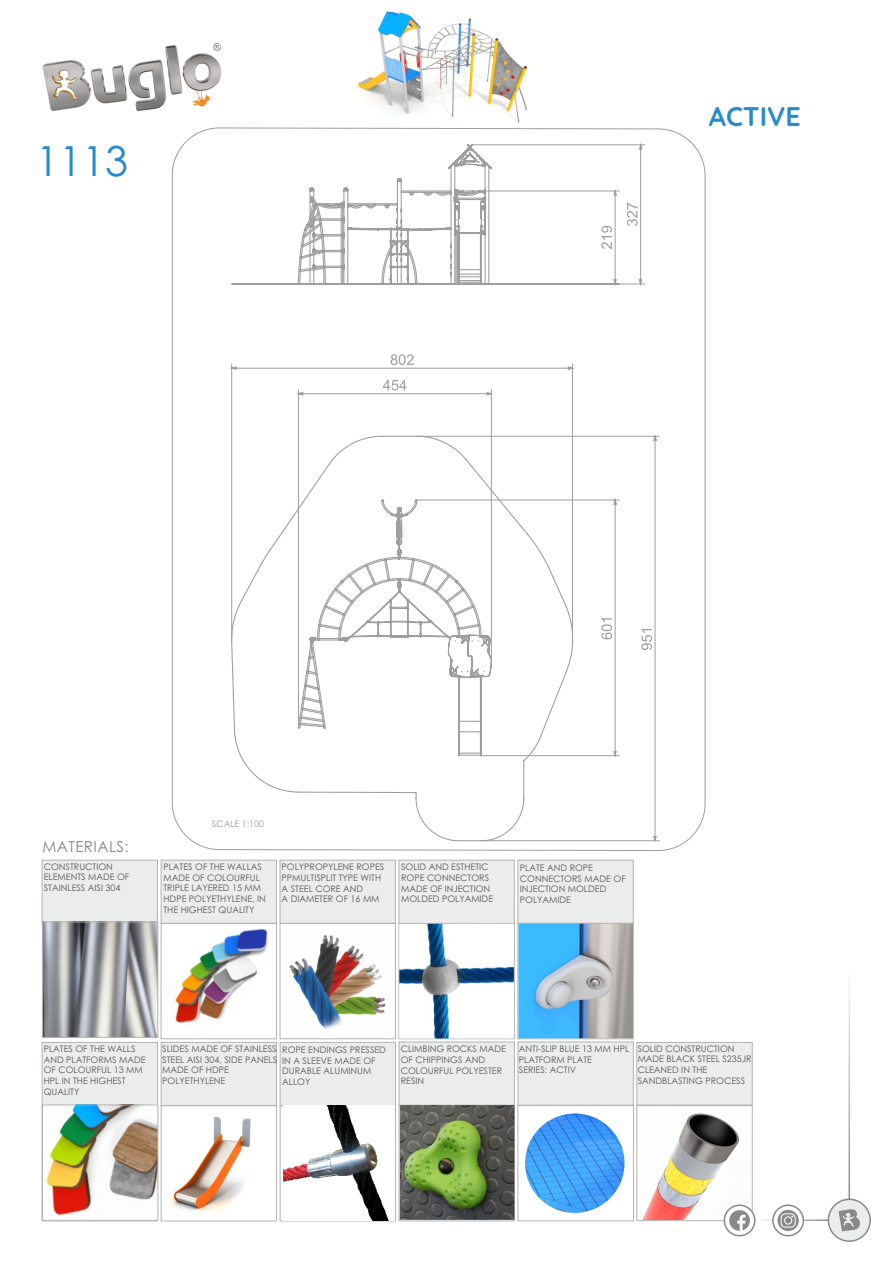
<style>
.page{position:relative;width:893px;height:1263px;background:#fff}
.page>*{position:absolute;margin:0;border:0;box-sizing:border-box;transform-origin:0 0}
.t1{font:41.4px "Century Gothic";color:#278ccc}
.t2{font:700 27px "Quicksand";color:#278ccc}
.t3{font:15.15px "Century Gothic";letter-spacing:.03em;color:#898989}
.t4{font:9px/10.6px "Century Gothic";color:#5b5b5b}
.t5{font:9px "Century Gothic";color:#9d9e9e}
</style>
<div class="page">
<div style="left:636px;top:1104px;width:117px;height:117px;border:1px solid #b2b3b3"></div>
<img style="left:638px;top:1113px;width:112px;height:107px">
<hr style="left:755px;top:1219px;width:74px;height:2px;background:#898989">
<img style="left:42px;top:43px;width:180px;height:68px">
<div style="left:828px;top:1198px;width:43px;height:44px;background:#ebecec;border:2px solid #898989;border-radius:50%"></div>
<svg style="left:839px;top:1209px;width:21px;height:22px"></svg>
<svg style="left:724px;top:1204px;width:31px;height:32px"></svg>
<svg style="left:729px;top:1210px;width:21px;height:21px"></svg>
<svg style="left:772px;top:1204px;width:32px;height:32px"></svg>
<svg style="left:778px;top:1210px;width:21px;height:21px"></svg>
<svg style="left:781px;top:1213px;width:15px;height:14px"></svg>
<div style="left:161px;top:1105px;width:116px;height:116px;border:1px solid #b2b3b3"></div>
<div style="left:161px;top:923px;width:116px;height:116px;border:1px solid #b2b3b3"></div>
<div style="left:280px;top:923px;width:116px;height:116px;border:1px solid #b2b3b3"></div>
<div style="left:280px;top:1105px;width:116px;height:116px;border:1px solid #b2b3b3"></div>
<div style="left:398px;top:923px;width:117px;height:116px;border:1px solid #b2b3b3"></div>
<div style="left:399px;top:1105px;width:116px;height:116px;border:1px solid #b2b3b3"></div>
<svg style="left:41px;top:859px;width:593px;height:65px;background:#e9eaea"></svg>
<svg style="left:41px;top:1041px;width:712px;height:65px;background:#e9eaea"></svg>
<div style="left:517px;top:1105px;width:117px;height:116px;border:1px solid #b2b3b3"></div>
<div style="left:517px;top:923px;width:117px;height:116px;border:1px solid #b2b3b3"></div>
<img style="left:284px;top:1106px;width:110px;height:114px">
<img style="left:289px;top:935px;width:97px;height:95px">
<img style="left:399px;top:924px;width:115px;height:114px">
<img style="left:44px;top:923px;width:112px;height:113px">
<div style="left:42px;top:921px;width:116px;height:117px;border:1px solid #b2b3b3"></div>
<img style="left:45px;top:1106px;width:111px;height:110px">
<div style="left:42px;top:1104px;width:116px;height:117px;border:1px solid #b2b3b3"></div>
<img style="left:170px;top:1117px;width:81px;height:97px">
<img style="left:175px;top:928px;width:93px;height:96px">
<img style="left:518px;top:924px;width:115px;height:114px">
<img style="left:400px;top:1105px;width:114px;height:115px">
<img style="left:525px;top:1113px;width:99px;height:100px;border-radius:50%">
<hr style="left:848px;top:963px;width:2px;height:236px;background:#898989">
<img style="left:358px;top:11px;width:170px;height:112px">
<svg style="left:172px;top:128px;width:533px;height:722px"></svg>
<hr style="left:491px;top:389px;width:1px;height:271px;background:#9d9e9e">
<hr style="left:298px;top:389px;width:1px;height:339px;background:#9d9e9e">
<hr style="left:481px;top:755px;width:138px;height:1px;background:#9d9e9e">
<hr style="left:416px;top:500px;width:203px;height:1px;background:#9d9e9e">
<hr style="left:231px;top:364px;width:1px;height:275px;background:#9d9e9e">
<hr style="left:572px;top:364px;width:1px;height:275px;background:#9d9e9e">
<hr style="left:472px;top:144px;width:173px;height:1px;background:#9d9e9e">
<hr style="left:567px;top:284px;width:52px;height:1px;background:#9d9e9e">
<hr style="left:481px;top:191px;width:138px;height:1px;background:#9d9e9e">
<hr style="left:481px;top:840px;width:178px;height:1px;background:#9d9e9e">
<hr style="left:417px;top:436px;width:242px;height:1px;background:#9d9e9e">
<svg style="left:297px;top:380px;width:195px;height:16px"></svg>
<svg style="left:231px;top:354px;width:343px;height:16px"></svg>
<svg style="left:601px;top:144px;width:56px;height:698px"></svg>
<svg style="left:230px;top:143px;width:344px;height:142px"></svg>
<svg style="left:455px;top:200px;width:31px;height:3px"></svg>
<svg style="left:231px;top:435px;width:343px;height:407px"></svg>
<h1 class="t1" style="left:36px;top:145px;width:93px">1113</h1>
<h2 class="t2" style="left:709px;top:99px;width:94px">ACTIVE</h2>
<h3 class="t3" style="left:42px;top:841px;width:88px">MATERIALS:</h3>
<p class="t5" style="left:212px;top:821px;width:54px">SCALE 1:100</p>
<p class="t4" style="left:44px;top:862px;width:87px">CONSTRUCTION<br>ELEMENTS MADE OF<br>STAINLESS AISI 304</p>
<p class="t4" style="left:163px;top:862px;width:104px">PLATES OF THE WALLAS<br>MADE OF COLOURFUL<br>TRIPLE LAYERED 15 MM<br>HDPE POLYETHYLENE, IN<br>THE HIGHEST QUALITY</p>
<p class="t4" style="left:282px;top:862px;width:104px">POLYPROPYLENE ROPES<br>PPMULTISPLIT TYPE WITH<br>A STEEL CORE AND<br>A DIAMETER OF 16 MM</p>
<p class="t4" style="left:401px;top:862px;width:94px">SOLID AND ESTHETIC<br>ROPE CONNECTORS<br>MADE OF INJECTION<br>MOLDED POLYAMIDE</p>
<p class="t4" style="left:520px;top:863px;width:107px">PLATE AND ROPE<br>CONNECTORS MADE OF<br>INJECTION MOLDED<br>POLYAMIDE</p>
<p class="t4" style="left:44px;top:1044px;width:103px">PLATES OF THE WALLS<br>AND PLATFORMS MADE<br>OF COLOURFUL 13 MM<br>HPL IN THE HIGHEST<br>QUALITY</p>
<p class="t4" style="left:162px;top:1044px;width:116px">SLIDES MADE OF STAINLESS<br>STEEL AISI 304, SIDE PANELS<br>MADE OF HDPE<br>POLYETHYLENE</p>
<p class="t4" style="left:519px;top:1044px;width:112px">ANTI-SLIP BLUE 13 MM HPL<br>PLATFORM PLATE<br>SERIES: ACTIV</p>
<p class="t4" style="left:638px;top:1044px;width:115px">SOLID CONSTRUCTION<br>MADE BLACK STEEL S235JR<br>CLEANED IN THE<br>SANDBLASTING PROCESS</p>
<p class="t4" style="left:282px;top:1045px;width:105px">ROPE ENDINGS PRESSED<br>IN A SLEEVE MADE OF<br>DURABLE ALUMINUM<br>ALLOY</p>
<p class="t4" style="left:401px;top:1044px;width:107px">CLIMBING ROCKS MADE<br>OF CHIPPINGS AND<br>COLOURFUL POLYESTER<br>RESIN</p>
</div>
